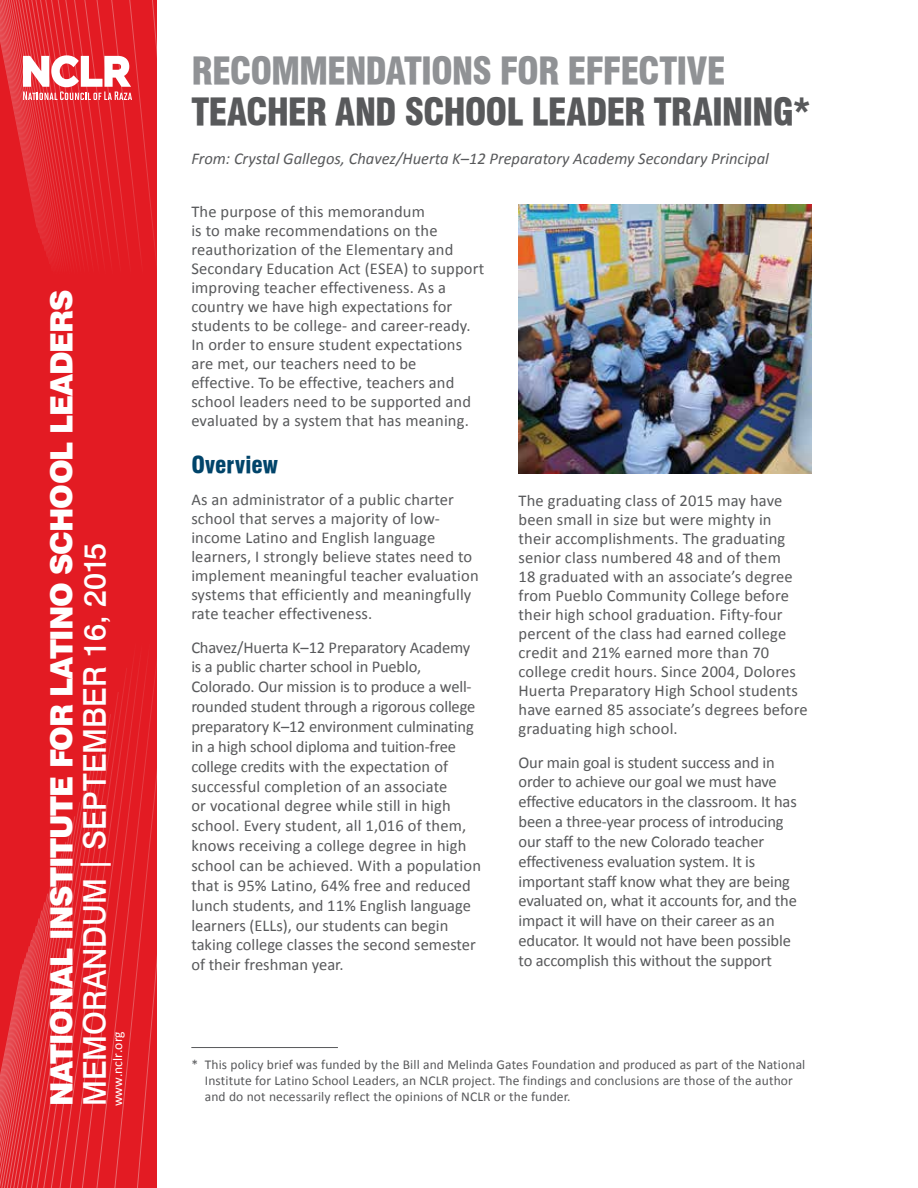
<style>
.page{position:relative;width:918px;height:1188px;background:#fff}
.page>*{position:absolute;margin:0;border:0;box-sizing:border-box;transform-origin:0 0}
.t1{font:36px "Halvett Black Cond";letter-spacing:-.03em;color:#58595b}
.t2{font:36px "Halvett Black Cond";letter-spacing:-.035em;color:#909295}
.t3{font:900 30.3px "Halvett";letter-spacing:-.04em;color:#fff}
.t4{font:500 30.3px "Halvett";color:#fff}
.t5{font:22.5px "Halvett Black Cond";color:#00446a}
.t6{font:16.5px/19px "Calibri";letter-spacing:.01em;color:#58595b}
.t7{font:16.5px/19.8px "Calibri";letter-spacing:-.01em;color:#58595b}
.t8{font:italic 16.5px "Calibri";color:#58595b}
.t9{font:13.65px "Calibri";color:#fff}
.t10{font:13.5px/16.2px "Calibri";letter-spacing:.01em;color:#58595b}
</style>
<div class="page">
<svg style="left:0;top:0;width:157px;height:1188px;background:#e3222a"></svg>
<hr style="left:191px;top:1047px;width:147px;height:1px;background:#58595b">
<img style="left:519px;top:205px;width:293px;height:268px">
<h2 class="t3" style="left:43px;top:1106px;width:818px;rotate:-90deg">NATIONAL INSTITUTE FOR LATINO SCHOOL LEADERS</h2>
<h2 class="t4" style="left:76px;top:1106px;width:565px;rotate:-90deg">MEMORANDUM | SEPTEMBER 16, 2015</h2>
<p class="t9" style="left:109px;top:1106px;width:77px;rotate:-90deg">www.nclr.org</p>
<h1 class="t2" style="left:191px;top:49px;width:536px">RECOMMENDATIONS FOR EFFECTIVE</h1>
<h1 class="t1" style="left:191px;top:90px;width:621px">TEACHER AND SCHOOL LEADER TRAINING*</h1>
<p class="t8" style="left:191px;top:148px;width:579px">From: Crystal Gallegos, Chavez/Huerta K–12 Preparatory Academy Secondary Principal</p>
<p class="t6" style="left:191px;top:202px;width:294px">The purpose of this memorandum<br>is to make recommendations on the reauthorization of the Elementary and Secondary Education Act (ESEA) to support improving teacher effectiveness. As a country we have high expectations for students to be college- and career-ready.<br>In order to ensure student expectations are met, our teachers need to be<br>effective. To be effective, teachers and school leaders need to be supported and evaluated by a system that has meaning.</p>
<h3 class="t5" style="left:191px;top:451px;width:88px">Overview</h3>
<p class="t6" style="left:191px;top:490px;width:289px">As an administrator of a public charter school that serves a majority of low&shy;income Latino and English language learners, I strongly believe states need to implement meaningful teacher evaluation systems that efficiently and meaningfully rate teacher effectiveness.</p>
<p class="t6" style="left:191px;top:637px;width:291px;line-height:19.8px">Chavez/Huerta K–12 Preparatory Academy is a public charter school in Pueblo, Colorado. Our mission is to produce a well&shy;rounded student through a rigorous college preparatory K–12 environment culminating in a high school diploma and tuition-free college credits with the expectation of successful completion of an associate<br>or vocational degree while still in high school. Every student, all 1,016 of them, knows receiving a college degree in high school can be achieved. With a population that is 95% Latino, 64% free and reduced lunch students, and 11% English language learners (ELLs), our students can begin taking college classes the second semester of their freshman year.</p>
<p class="t6" style="left:519px;top:491px;width:291px">The graduating class of 2015 may have been small in size but were mighty in their accomplishments. The graduating senior class numbered 48 and of them<br>18 graduated with an associate’s degree from Pueblo Community College before their high school graduation. Fifty-four percent of the class had earned college credit and 21% earned more than 70 college credit hours. Since 2004, Dolores Huerta Preparatory High School students have earned 85 associate’s degrees before graduating high school.</p>
<p class="t7" style="left:519px;top:752px;width:280px">Our main goal is student success and in order to achieve our goal we must have effective educators in the classroom. It has been a three-year process of introducing our staff to the new Colorado teacher effectiveness evaluation system. It is important staff know what they are being evaluated on, what it accounts for, and the impact it will have on their career as an educator. It would not have been possible to accomplish this without the support</p>
<p class="t10" style="left:205px;top:1056px;width:602px;text-indent:-14px">* This policy brief was funded by the Bill and Melinda Gates Foundation and produced as part of the National<br>Institute for Latino School Leaders, an NCLR project. The findings and conclusions are those of the author and do not necessarily reflect the opinions of NCLR or the funder.</p>
</div>
